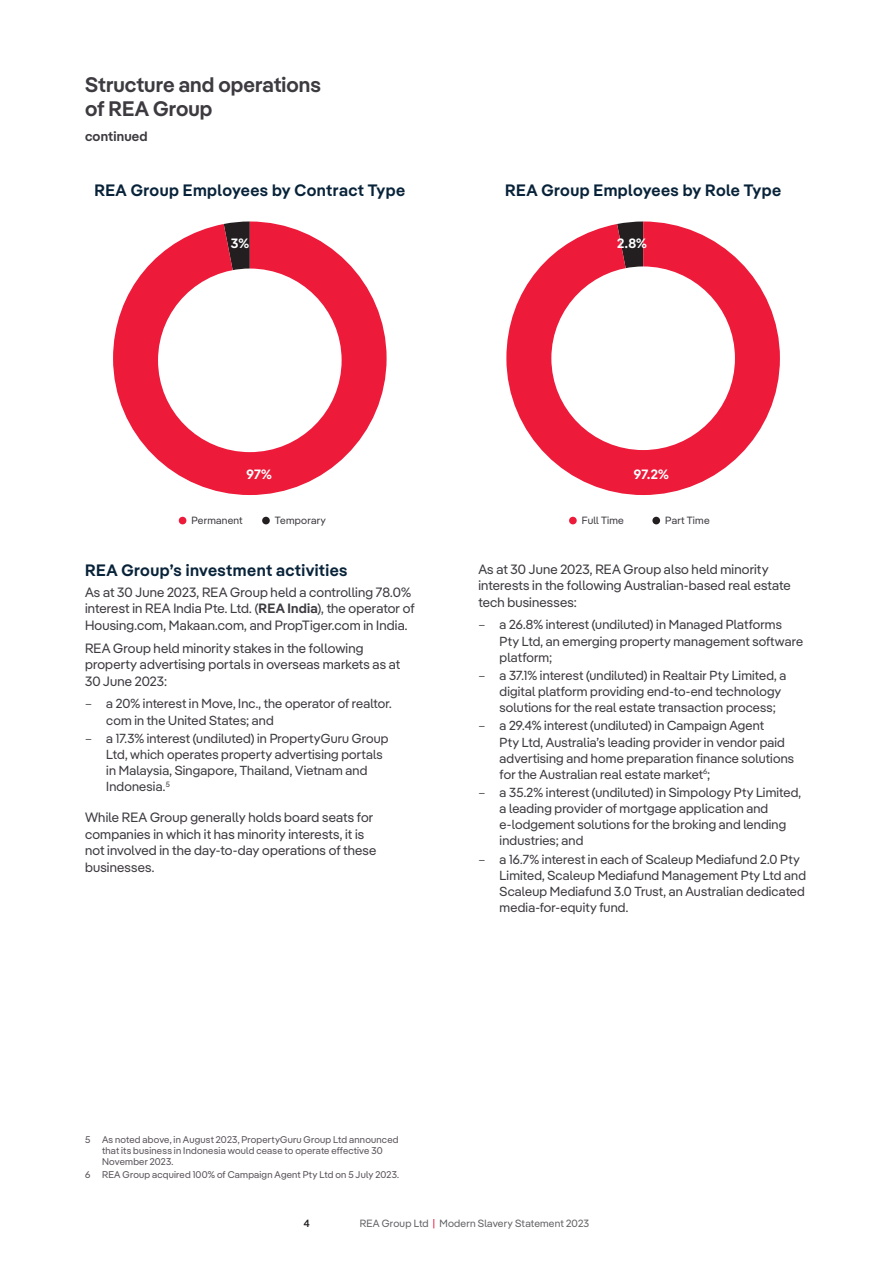
<style>
.page{position:relative;width:893px;height:1263px;background:#fff}
.page>*{position:absolute;margin:0;border:0;box-sizing:border-box;transform-origin:0 0}
.t1{font:600 21px/24px "REA Pangea";letter-spacing:.005em;color:#3d3a40}
.t2{font:600 16.5px "REA Pangea";letter-spacing:.025em;color:#082339}
.t3{font:13.5px/16.5px "REA Pangea";letter-spacing:.01em;color:#3d3a40}
.t4{font:600 13.5px "REA Pangea";color:#fff}
.t5{font:600 13.5px "REA Pangea";letter-spacing:.015em;color:#3d3a40}
.t6{font:13.2px/16.2px "REA Pangea";letter-spacing:.015em;color:#3d3a40}
.t7{font:10.5px "REA Pangea";letter-spacing:.02em;color:#636366}
.t8{font:10.5px "REA Pangea";letter-spacing:.02em;color:#3d3a40}
.t9{font:500 10.5px "REA Pangea";color:#231f20}
.t10{font:9.75px/11.2px "REA Pangea";letter-spacing:.02em;color:#595359}
.s1{font-weight:600}
.s2{font-weight:300}
.s3{color:#ed1a3a}
</style>
<div class="page">
<svg style="left:113px;top:221px;width:274px;height:274px;fill:#ed1a3a"></svg>
<svg style="left:506px;top:221px;width:274px;height:274px;fill:#ed1a3a"></svg>
<div style="left:179px;top:517px;width:7px;height:7px;background:#ed1a3a;border-radius:50%"></div>
<div style="left:262px;top:517px;width:8px;height:7px;background:#231f20;border-radius:50%"></div>
<div style="left:569px;top:517px;width:8px;height:7px;background:#ed1a3a;border-radius:50%"></div>
<div style="left:652px;top:517px;width:8px;height:7px;background:#231f20;border-radius:50%"></div>
<div style="left:158px;top:269px;width:184px;height:183px;background:#fff;border-radius:50%"></div>
<div style="left:551px;top:266px;width:184px;height:184px;background:#fff;border-radius:50%"></div>
<h1 class="t1" style="left:85px;top:71px;width:237px">Structure and operations of REA Group</h1>
<p class="t5" style="left:85px;top:126px;width:64px">continued</p>
<p class="t2" style="left:94px;top:178px;width:312px">REA Group Employees by Contract Type</p>
<p class="t2" style="left:505px;top:178px;width:278px">REA Group Employees by Role Type</p>
<p class="t4" style="left:231px;top:233px;width:20px">3%</p>
<p class="t4" style="left:617px;top:233px;width:31px">2.8%</p>
<p class="t4" style="left:246px;top:464px;width:27px">97%</p>
<p class="t4" style="left:634px;top:464px;width:36px">97.2%</p>
<p class="t8" style="left:192px;top:513px;width:53px">Permanent</p>
<p class="t8" style="left:275px;top:513px;width:52px">Temporary</p>
<p class="t8" style="left:582px;top:513px;width:44px">Full Time</p>
<p class="t8" style="left:665px;top:513px;width:46px">Part Time</p>
<p class="t2" style="left:85px;top:558px;width:264px">REA Group’s investment activities</p>
<p class="t3" style="left:85px;top:583px;width:331px">As at 30 June 2023, REA Group held a controlling 78.0% interest in REA India Pte. Ltd. (<span class="s1">REA India</span>), the operator of<br>Housing.com, Makaan.com, and PropTiger.com in India.</p>
<p class="t3" style="left:85px;top:639px;width:317px">REA Group held minority stakes in the following property advertising portals in overseas markets as at<br>30 June 2023:</p>
<p class="t6" style="left:106px;top:695px;width:287px;text-indent:-21px"><span class="s2">–</span> a 20% interest in Move, Inc., the operator of realtor. com in the United States; and</p>
<p class="t6" style="left:106px;top:729px;width:284px;text-indent:-21px"><span class="s2">–</span> a 17.3% interest (undiluted) in PropertyGuru Group Ltd, which operates property advertising portals in Malaysia, Singapore, Thailand, Vietnam and Indonesia.<sup>5</sup></p>
<p class="t3" style="left:85px;top:808px;width:293px">While REA Group generally holds board seats for companies in which it has minority interests, it is not involved in the day-to-day operations of these businesses.</p>
<p class="t3" style="left:478px;top:560px;width:314px">As at 30 June 2023, REA Group also held minority interests in the following Australian-based real estate tech businesses:</p>
<p class="t6" style="left:500px;top:616px;width:305px;text-indent:-21px"><span class="s2">–</span> a 26.8% interest (undiluted) in Managed Platforms<br>Pty Ltd, an emerging property management software platform;</p>
<p class="t6" style="left:500px;top:666px;width:288px;text-indent:-21px"><span class="s2">–</span> a 37.1% interest (undiluted) in Realtair Pty Limited, a digital platform providing end-to-end technology solutions for the real estate transaction process;</p>
<p class="t6" style="left:500px;top:717px;width:296px;text-indent:-21px"><span class="s2">–</span> a 29.4% interest (undiluted) in Campaign Agent<br>Pty Ltd, Australia’s leading provider in vendor paid advertising and home preparation finance solutions for the Australian real estate market<sup>6</sup>;</p>
<p class="t6" style="left:500px;top:783px;width:303px;text-indent:-21px"><span class="s2">–</span> a 35.2% interest (undiluted) in Simpology Pty Limited, a leading provider of mortgage application and e-lodgement solutions for the broking and lending industries; and</p>
<p class="t6" style="left:500px;top:850px;width:308px;text-indent:-21px"><span class="s2">–</span> a 16.7% interest in each of Scaleup Mediafund 2.0 Pty Limited, Scaleup Mediafund Management Pty Ltd and Scaleup Mediafund 3.0 Trust, an Australian dedicated media-for-equity fund.</p>
<p class="t10" style="left:102px;top:1133px;width:298px;text-indent:-17px">5 As noted above, in August 2023, PropertyGuru Group Ltd announced that its business in Indonesia would cease to operate effective 30<br>November 2023.</p>
<p class="t10" style="left:85px;top:1168px;width:315px">6 REA Group acquired 100% of Campaign Agent Pty Ltd on 5 July 2023.</p>
<p class="t9" style="left:304px;top:1215px;width:7px">4</p>
<p class="t7" style="left:360px;top:1216px;width:231px">REA Group Ltd <span class="s3">|</span> Modern Slavery Statement 2023</p>
</div>
